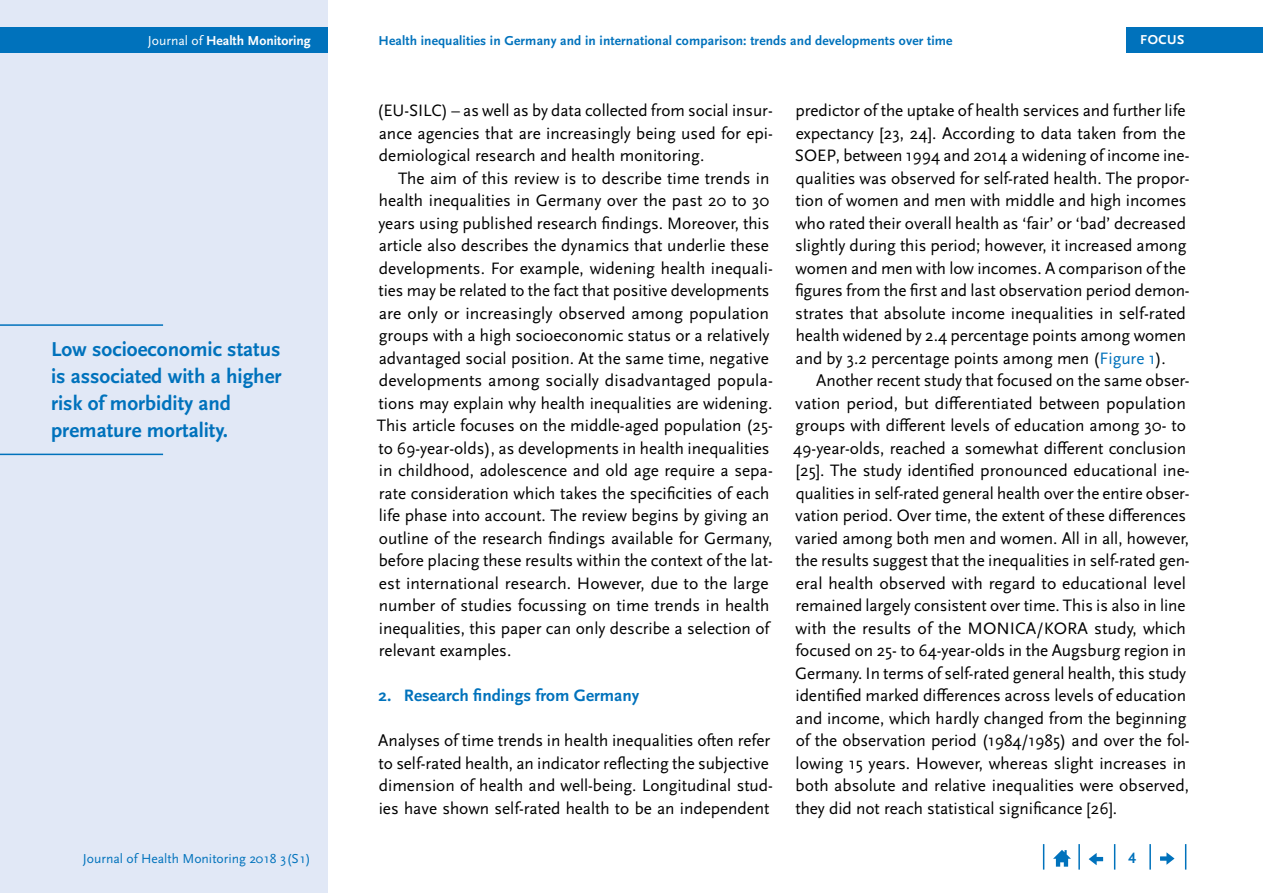
<style>
.page{position:relative;width:1263px;height:893px;background:#fff}
.page>*{position:absolute;margin:0;border:0;box-sizing:border-box;transform-origin:0 0}
.t1{font:700 21px/27px "Scala Sans Pro";color:#0072bc}
.Copy_Einzug{font:17.25px/22.5px "Scala Sans Pro";color:#000}
.Copy{font:17.25px/22.5px "Scala Sans Pro";letter-spacing:-.005em;color:#000}
.t2{font:700 17.25px "Scala Sans Pro";color:#0072bc}
.t3{font:700 15.75px "Scala Sans Pro";color:#0072bc}
.t4{font:13.65px "Scala Sans Pro Regular 5";color:#0072bc}
.t5{font:13.65px "Scala Sans Pro Bold 4";color:#fff}
.t6{font:13.5px "Scala Sans Pro Bold 4";letter-spacing:.01em;color:#0072bc}
.t7{font:13.5px "Scala Sans Pro Bold 6";letter-spacing:.04em;color:#fff}
.s1{font-family:"Scala Sans Pro Regular 3"}
.s2{color:#0072bc}
</style>
<div class="page">
<div style="left:0;top:0;width:327px;height:893px;background:#e1e8f6"></div>
<div style="left:0;top:28px;width:327px;height:25px;background:#0072bc"></div>
<svg style="left:1185px;top:844px;width:1px;height:26px"></svg>
<hr style="left:1149px;top:844px;width:2px;height:26px;background:#0072bc">
<svg style="left:1114px;top:844px;width:1px;height:26px"></svg>
<hr style="left:1078px;top:844px;width:2px;height:26px;background:#0072bc">
<svg style="left:1043px;top:844px;width:1px;height:26px"></svg>
<svg style="left:1053px;top:850px;width:18px;height:17px"></svg>
<svg style="left:1089px;top:853px;width:14px;height:12px"></svg>
<svg style="left:1160px;top:852px;width:14px;height:13px"></svg>
<div style="left:1126px;top:28px;width:137px;height:25px;background:#0072bc"></div>
<hr style="left:0;top:324px;width:163px;height:2px;background:#0072bc">
<hr style="left:0;top:454px;width:163px;height:1px;background:#0072bc">
<p class="t5" style="left:148px;top:33px;width:164px"><span class="s1">Journal of</span> Health Monitoring</p>
<p class="t6" style="left:378px;top:33px;width:575px">Health inequalities in Germany and in international comparison: trends and developments over time</p>
<p class="t7" style="left:1140px;top:32px;width:46px">FOCUS</p>
<p class="t1" style="left:51px;top:335px;width:232px">Low socioeconomic status is associated with a higher risk of morbidity and premature mortality.</p>
<p class="Copy_Einzug" style="left:377px;top:99px;width:397px;text-align:justify">(EU-SILC) – as well as by data collected from social insur&shy;ance agencies that are increasingly being used for epi&shy;demiological research and health monitoring.</p>
<p class="Copy_Einzug" style="left:377px;top:167px;width:398px;text-indent:21px">The aim of this review is to describe time trends in health inequalities in Germany over the past 20 to 30 years using published research findings. Moreover, this article also describes the dynamics that underlie these developments. For example, widening health inequali&shy;ties may be related to the fact that positive developments are only or increasingly observed among population groups with a high socioeconomic status or a relatively advantaged social position. At the same time, negative developments among socially disadvantaged popula&shy;tions may explain why health inequalities are widening.<br>This article focuses on the middle-aged population (25- to 69-year-olds), as developments in health inequalities in childhood, adolescence and old age require a sepa&shy;rate consideration which takes the specificities of each life phase into account. The review begins by giving an outline of the research findings available for Germany, before placing these results within the context of the lat&shy;est international research. However, due to the large number of studies focussing on time trends in health inequalities, this paper can only describe a selection of relevant examples.</p>
<h2 class="t2" style="left:378px;top:685px;width:262px">2. Research findings from Germany</h2>
<p class="Copy" style="left:378px;top:729px;width:396px">Analyses of time trends in health inequalities often refer to self-rated health, an indicator reflecting the subjective dimension of health and well-being. Longitudinal stud&shy;ies have shown self-rated health to be an independent</p>
<p class="Copy" style="left:795px;top:99px;width:396px">predictor of the uptake of health services and further life expectancy [23, 24]. According to data taken from the SOEP, between 1994 and 2014 a widening of income ine&shy;qualities was observed for self-rated health. The propor&shy;tion of women and men with middle and high incomes who rated their overall health as ‘fair’ or ‘bad’ decreased slightly during this period; however, it increased among women and men with low incomes. A comparison of the figures from the first and last observation period demon&shy;strates that absolute income inequalities in self-rated health widened by 2.4 percentage points among women and by 3.2 percentage points among men (<span class="s2">Figure 1</span>).</p>
<p class="Copy_Einzug" style="left:793px;top:369px;width:398px;text-indent:23px">Another recent study that focused on the same obser&shy;vation period, but differentiated between population groups with different levels of education among 30- to 49-year-olds, reached a somewhat different conclusion [25]. The study identified pronounced educational ine&shy;qualities in self-rated general health over the entire obser&shy;vation period. Over time, the extent of these differences varied among both men and women. All in all, however, the results suggest that the inequalities in self-rated gen&shy;eral health observed with regard to educational level remained largely consistent over time. This is also in line with the results of the MONICA/KORA study, which focused on 25- to 64-year-olds in the Augsburg region in Germany. In terms of self-rated general health, this study identified marked differences across levels of education and income, which hardly changed from the beginning of the observation period (1984/1985) and over the fol&shy;lowing 15 years. However, whereas slight increases in both absolute and relative inequalities were observed, they did not reach statistical significance [26].</p>
<p class="t4" style="left:83px;top:850px;width:229px">Journal of Health Monitoring 2018 3(S1)</p>
<p class="t3" style="left:1128px;top:849px;width:9px">4</p>
</div>
